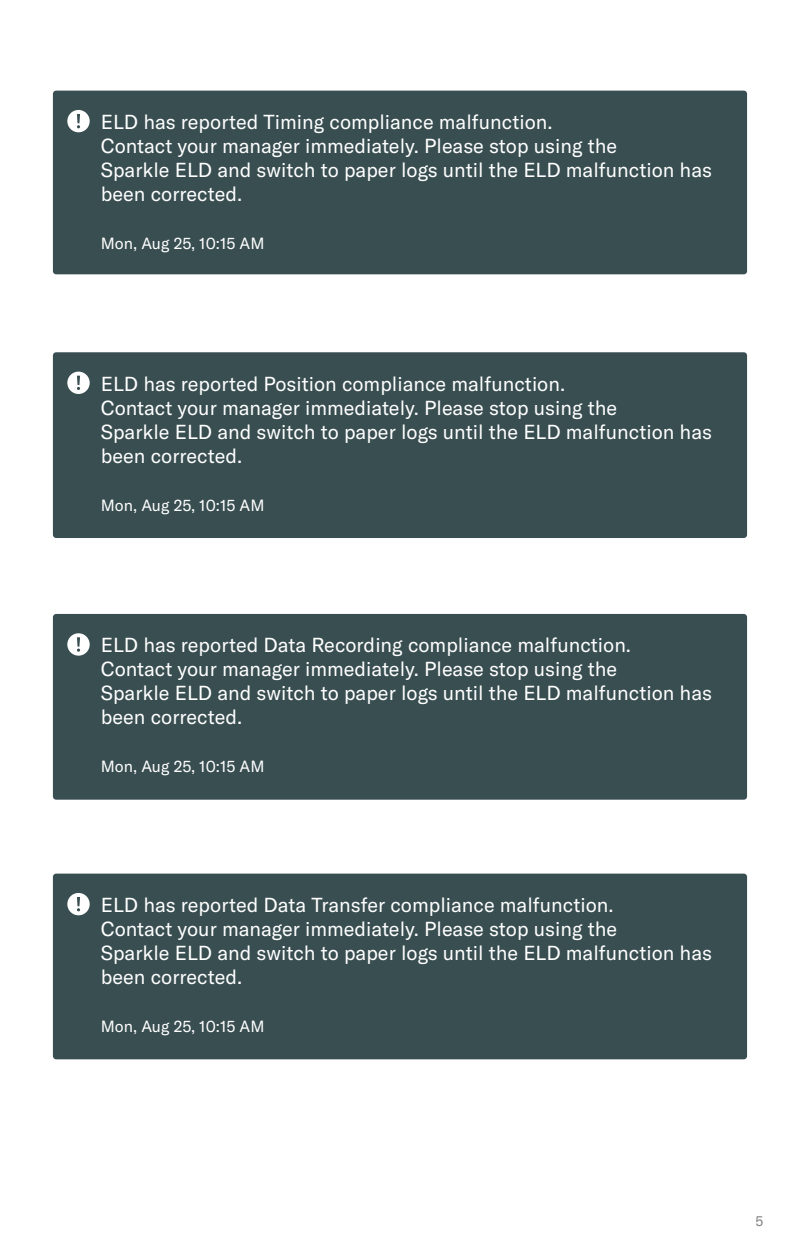
<style>
.page{position:relative;width:800px;height:1248px;background:#fff}
.page>*{position:absolute;margin:0;border:0;box-sizing:border-box;transform-origin:0 0}
.t1{font:20px/24px "GT America";color:#fff}
.t2{font:16px "GT America";color:#fff}
.t3{font:14px "GT America";color:#808285}
</style>
<div class="page">
<div style="left:53px;top:352px;width:694px;height:186px;background:#394e51;border-radius:3px"></div>
<div style="left:67px;top:372px;width:23px;height:22px;background:#fff;border-radius:50%"></div>
<svg style="left:77px;top:376px;width:3px;height:14px"></svg>
<div style="left:53px;top:614px;width:694px;height:186px;background:#394e51;border-radius:3px"></div>
<div style="left:67px;top:633px;width:23px;height:23px;background:#fff;border-radius:50%"></div>
<svg style="left:77px;top:637px;width:3px;height:15px"></svg>
<div style="left:53px;top:874px;width:694px;height:185px;background:#394e51;border-radius:3px"></div>
<div style="left:67px;top:893px;width:23px;height:22px;background:#fff;border-radius:50%"></div>
<svg style="left:77px;top:897px;width:3px;height:14px"></svg>
<div style="left:53px;top:91px;width:694px;height:183px;background:#394e51;border-radius:3px"></div>
<div style="left:67px;top:110px;width:23px;height:22px;background:#fff;border-radius:50%"></div>
<svg style="left:77px;top:114px;width:3px;height:14px"></svg>
<p class="t1" style="left:101px;top:110px;width:613px">ELD has reported Timing compliance malfunction.<br>Contact your manager immediately. Please stop using the<br>Sparkle ELD and switch to paper logs until the ELD malfunction has been corrected.</p>
<p class="t2" style="left:101px;top:234px;width:165px">Mon, Aug 25, 10:15 AM</p>
<p class="t1" style="left:101px;top:372px;width:613px">ELD has reported Position compliance malfunction.<br>Contact your manager immediately. Please stop using the<br>Sparkle ELD and switch to paper logs until the ELD malfunction has been corrected.</p>
<p class="t2" style="left:101px;top:496px;width:165px">Mon, Aug 25, 10:15 AM</p>
<p class="t1" style="left:101px;top:633px;width:613px">ELD has reported Data Recording compliance malfunction.<br>Contact your manager immediately. Please stop using the<br>Sparkle ELD and switch to paper logs until the ELD malfunction has been corrected.</p>
<p class="t2" style="left:101px;top:757px;width:165px">Mon, Aug 25, 10:15 AM</p>
<p class="t1" style="left:101px;top:893px;width:613px">ELD has reported Data Transfer compliance malfunction.<br>Contact your manager immediately. Please stop using the<br>Sparkle ELD and switch to paper logs until the ELD malfunction has been corrected.</p>
<p class="t2" style="left:101px;top:1017px;width:165px">Mon, Aug 25, 10:15 AM</p>
<p class="t3" style="left:756px;top:1212px;width:9px">5</p>
</div>
